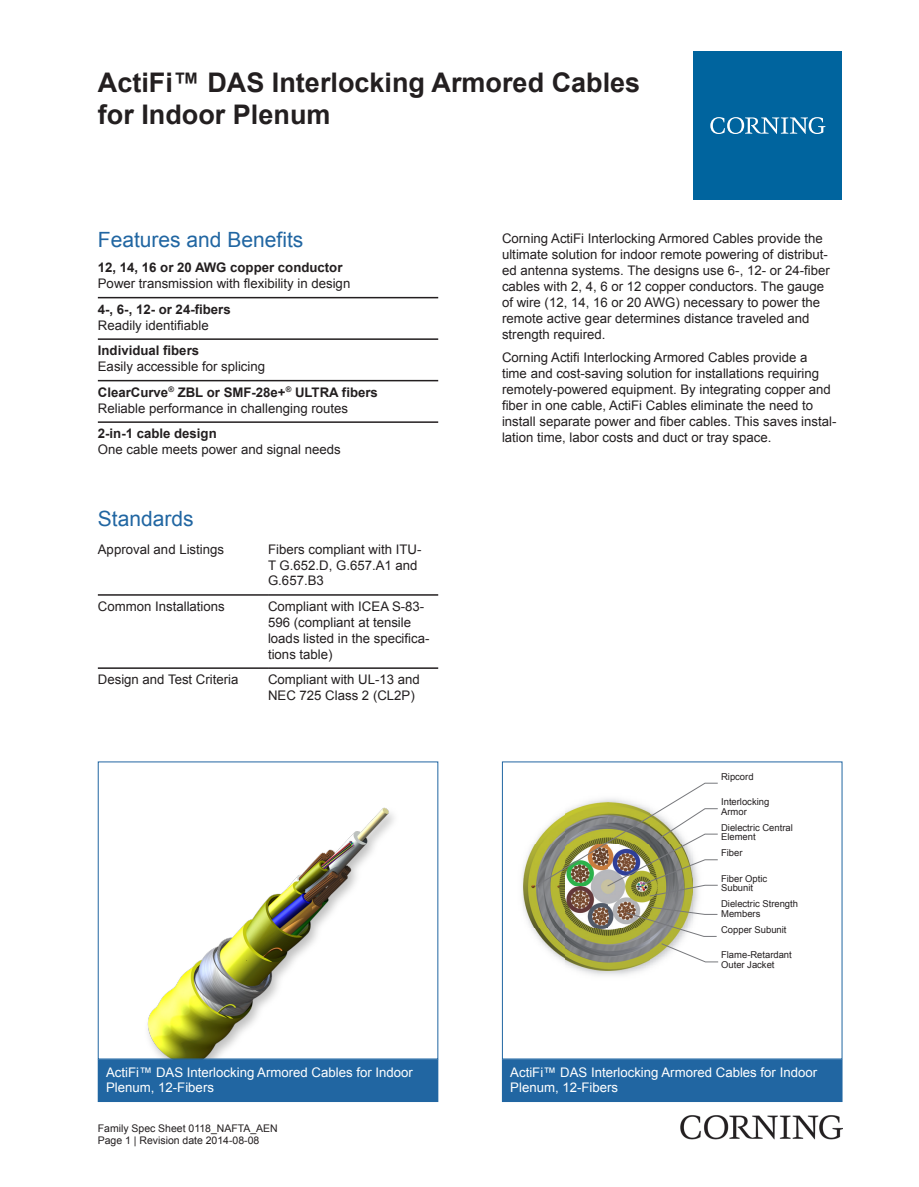
<style>
.page{position:relative;width:919px;height:1187px;background:#fff}
.page>*{position:absolute;margin:0;border:0;box-sizing:border-box;transform-origin:0 0}
.t1{font:700 27px/32.4px "Arial";color:#231f20}
.t2{font:21px "Arial";color:#2166a2}
.t3{font:13.2px/15.9px "Arial";color:#231f20}
.t4{font:700 13.2px/25.7px "Arial";color:#231f20}
.t5{font:13.2px/15px "Arial";color:#fff}
.t6{font:10.5px/12.6px "Arial";color:#231f20}
.t7{font:9.45px/9.4px "Arial";color:#231f20}
.s1{font-weight:400}
</style>
<div class="page">
<hr style="left:98px;top:297px;width:340px;height:1px;background:#231f20">
<hr style="left:98px;top:338px;width:340px;height:2px;background:#231f20">
<hr style="left:98px;top:380px;width:340px;height:1px;background:#231f20">
<hr style="left:98px;top:421px;width:340px;height:2px;background:#231f20">
<hr style="left:98px;top:594px;width:170px;height:1px;background:#231f20">
<hr style="left:268px;top:594px;width:170px;height:1px;background:#231f20">
<hr style="left:98px;top:667px;width:170px;height:1px;background:#231f20">
<hr style="left:268px;top:667px;width:170px;height:1px;background:#231f20">
<img style="left:147px;top:807px;width:247px;height:250px">
<div style="left:98px;top:1059px;width:340px;height:42px;background:#2166a2"></div>
<div style="left:98px;top:1059px;width:340px;height:42px;border:1px solid #2166a2"></div>
<img style="left:522px;top:873px;width:185px;height:103px">
<img style="left:523px;top:844px;width:169px;height:126px">
<svg style="left:534px;top:782px;width:184px;height:180px"></svg>
<div style="left:502px;top:1059px;width:340px;height:42px;background:#2166a2"></div>
<div style="left:502px;top:1059px;width:340px;height:42px;border:1px solid #2166a2"></div>
<div style="left:693px;top:51px;width:149px;height:149px;background:#00649e"></div>
<svg style="left:710px;top:117px;width:115px;height:17px"></svg>
<img style="left:680px;top:1115px;width:162px;height:24px">
<h1 class="t1" style="left:98px;top:67px;width:544px">ActiFi™ DAS Interlocking Armored Cables for Indoor Plenum</h1>
<h2 class="t2" style="left:98px;top:225px;width:207px">Features and Benefits</h2>
<p class="t4" style="left:98px;top:255px;width:246px">12, 14, 16 or 20 AWG copper conductor</p>
<p class="t3" style="left:98px;top:276px;width:254px">Power transmission with flexibility in design</p>
<p class="t4" style="left:98px;top:297px;width:134px">4-, 6-, 12- or 24-fibers</p>
<p class="t3" style="left:98px;top:317px;width:112px">Readily identifiable</p>
<p class="t4" style="left:98px;top:338px;width:103px">Individual fibers</p>
<p class="t4" style="left:98px;top:354px;width:281px"><span class="s1">Easily accessible for splicing<br></span>ClearCurve<sup>®</sup> ZBL or SMF-28e+<sup>®</sup> ULTRA fibers</p>
<p class="t3" style="left:98px;top:400px;width:252px">Reliable performance in challenging routes</p>
<p class="t4" style="left:98px;top:421px;width:120px">2-in-1 cable design</p>
<p class="t3" style="left:98px;top:441px;width:244px">One cable meets power and signal needs</p>
<h2 class="t2" style="left:98px;top:505px;width:97px">Standards</h2>
<p class="t3" style="left:98px;top:541px;width:128px">Approval and Listings</p>
<p class="t3" style="left:268px;top:541px;width:155px">Fibers compliant with ITU-<br>T G.652.D, G.657.A1 and<br>G.657.B3</p>
<p class="t3" style="left:98px;top:598px;width:128px">Common Installations</p>
<p class="t3" style="left:268px;top:598px;width:163px">Compliant with ICEA S-83-<br>596 (compliant at tensile loads listed in the specifica&shy;tions table)</p>
<p class="t3" style="left:98px;top:671px;width:142px">Design and Test Criteria</p>
<p class="t3" style="left:268px;top:671px;width:153px">Compliant with UL-13 and<br>NEC 725 Class 2 (CL2P)</p>
<p class="t3" style="left:502px;top:231px;width:329px">Corning ActiFi Interlocking Armored Cables provide the ultimate solution for indoor remote powering of distribut&shy;ed antenna systems. The designs use 6-, 12- or 24-fiber cables with 2, 4, 6 or 12 copper conductors. The gauge of wire (12, 14, 16 or 20 AWG) necessary to power the remote active gear determines distance traveled and strength required.</p>
<p class="t3" style="left:502px;top:350px;width:336px">Corning Actifi Interlocking Armored Cables provide a<br>time and cost-saving solution for installations requiring remotely-powered equipment. By integrating copper and fiber in one cable, ActiFi Cables eliminate the need to install separate power and fiber cables. This saves instal&shy;lation time, labor costs and duct or tray space.</p>
<p class="t7" style="left:721px;top:771px;width:34px">Ripcord</p>
<p class="t7" style="left:721px;top:797px;width:50px">Interlocking<br>Armor</p>
<p class="t7" style="left:721px;top:822px;width:73px">Dielectric Central<br>Element</p>
<p class="t7" style="left:721px;top:848px;width:23px">Fiber</p>
<p class="t7" style="left:721px;top:873px;width:48px">Fiber Optic<br>Subunit</p>
<p class="t7" style="left:721px;top:899px;width:78px">Dielectric Strength<br>Members</p>
<p class="t7" style="left:721px;top:924px;width:67px">Copper Subunit</p>
<p class="t7" style="left:721px;top:950px;width:72px">Flame-Retardant<br>Outer Jacket</p>
<p class="t5" style="left:106px;top:1064px;width:308px">ActiFi™ DAS Interlocking Armored Cables for Indoor<br>Plenum, 12-Fibers</p>
<p class="t5" style="left:510px;top:1064px;width:308px">ActiFi™ DAS Interlocking Armored Cables for Indoor<br>Plenum, 12-Fibers</p>
<p class="t6" style="left:98px;top:1121px;width:181px">Family Spec Sheet 0118_NAFTA_AEN<br>Page 1 | Revision date 2014-08-08</p>
</div>
